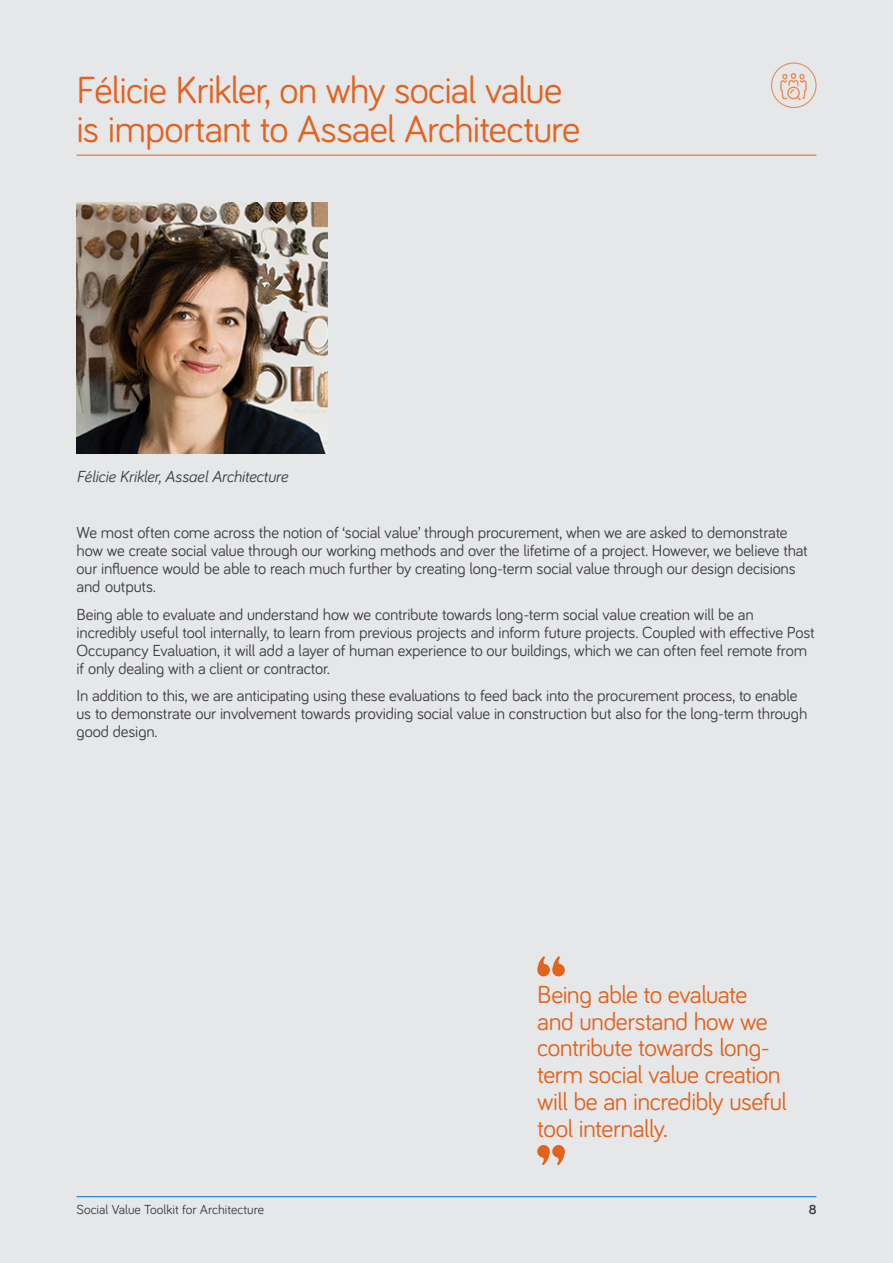
<style>
.page{position:relative;width:893px;height:1263px;background:#e6e7e9}
.page>*{position:absolute;margin:0;border:0;box-sizing:border-box;transform-origin:0 0}
.t1{font:39px/39px "Bariol";letter-spacing:-.025em;color:#e1631e}
.t2{font:25.5px/26.7px "Bariol";letter-spacing:-.02em;color:#e1631e}
.Text{font:16.5px/18px "Bariol";letter-spacing:-.01em;color:#3e3e3f}
.Text-2{font:italic 16.5px "Bariol";letter-spacing:-.015em;color:#3e3e3f}
.running_head{font:13.5px "Bariol";color:#3e3e3f}
.t3{font:700 13.5px "Bariol";color:#3e3e3f}
</style>
<div class="page">
<hr style="left:77px;top:1196px;width:739px;height:1px;background:#0174bc">
<hr style="left:77px;top:155px;width:739px;height:1px;background:#e1631e">
<img style="left:77px;top:202px;width:251px;height:252px">
<svg style="left:771px;top:62px;width:46px;height:46px"></svg>
<svg style="left:537px;top:1145px;width:28px;height:20px"></svg>
<svg style="left:537px;top:956px;width:28px;height:20px"></svg>
<h1 class="t1" style="left:77px;top:69px;width:505px">Félicie Krikler, on why social value is important to Assael Architecture</h1>
<p class="Text-2" style="left:77px;top:465px;width:213px">Félicie Krikler, Assael Architecture</p>
<p class="Text" style="left:77px;top:522px;width:733px">We most often come across the notion of ‘social value’ through procurement, when we are asked to demonstrate how we create social value through our working methods and over the lifetime of a project. However, we believe that our influence would be able to reach much further by creating long-term social value through our design decisions and outputs.</p>
<p class="Text" style="left:77px;top:604px;width:740px">Being able to evaluate and understand how we contribute towards long-term social value creation will be an incredibly useful tool internally, to learn from previous projects and inform future projects. Coupled with effective Post Occupancy Evaluation, it will add a layer of human experience to our buildings, which we can often feel remote from if only dealing with a client or contractor.</p>
<p class="Text" style="left:77px;top:686px;width:732px">In addition to this, we are anticipating using these evaluations to feed back into the procurement process, to enable us to demonstrate our involvement towards providing social value in construction but also for the long-term through good design.</p>
<p class="t2" style="left:537px;top:980px;width:251px">Being able to evaluate and understand how we contribute towards long&shy;term social value creation will be an incredibly useful tool internally.</p>
<p class="running_head" style="left:77px;top:1200px;width:189px">Social Value Toolkit for Architecture</p>
<p class="t3" style="left:809px;top:1200px;width:9px">8</p>
</div>
